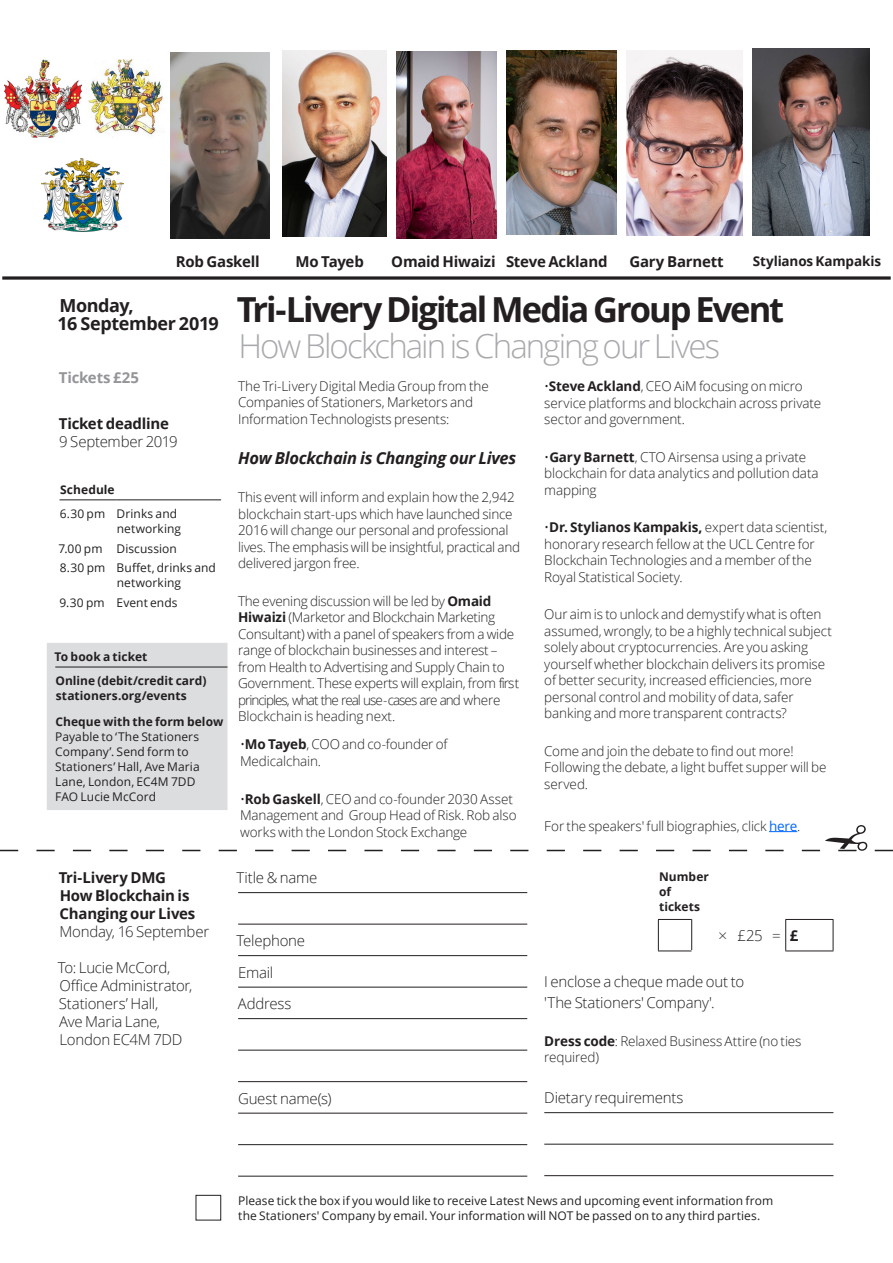
<style>
.page{position:relative;width:893px;height:1263px;background:#fff}
.page>*{position:absolute;margin:0;border:0;box-sizing:border-box;transform-origin:0 0}
.MAIN_HEADING{font:700 34.5px "Open Sans";letter-spacing:-.055em;color:#231f20}
.MAIN_SUB-HEAD{font:300 33px "Open Sans";letter-spacing:-.06em;color:#a8a9ad}
.DATE_TICKET_HEADING{font:700 18px "Open Sans";letter-spacing:-.02em;color:#231f20}
.TEXT_BOLD_INTRODUCTI{font:italic 700 16.5px "Open Sans";letter-spacing:-.015em;color:#231f20}
.DATE_TICKET_LIGHT{font:300 15px/18px "Open Sans";letter-spacing:-.015em;color:#231f20}
.FORM_TEXT{font:300 15px "Open Sans";letter-spacing:-.015em;color:#231f20}
.TEXT_LIGHT{font:300 15px/21px "Open Sans";letter-spacing:-.015em;color:#231f20}
.TEXT_BOLD_INTRODUCTI-2{font:700 15px "Open Sans";letter-spacing:-.015em;color:#231f20}
.DATE_TICKET_LIGHT-2{font:700 15px/18px "Open Sans";letter-spacing:-.015em;color:#231f20}
.DATE_TICKET_HEADING-2{font:700 15px "Open Sans";letter-spacing:-.015em;color:#231f20}
.DATE_TICKET_GREY_HEA{font:700 15px "Open Sans";letter-spacing:-.01em;color:#939598}
.TEXT_BOLD_INTRODUCTI-3{font:300 13.5px/16.5px "Open Sans";letter-spacing:-.01em;color:#231f20}
.TEXT_LIGHT-2{font:300 13.5px/16.5px "Open Sans";letter-spacing:-.01em;color:#231f20}
.TEXT_BOLD_INTRODUCTI-4{font:700 13.5px "Open Sans";letter-spacing:-.01em;color:#231f20}
.SCHEDULE_TEXT{font:12px/15px "Open Sans";letter-spacing:.005em;color:#231f20}
.SCHEDULE_BOLD{font:700 12px/15px "Open Sans";letter-spacing:.005em;color:#231f20}
.s1{font-weight:700}
.s2{font-weight:400;color:#06f}
</style>
<div class="page">
<img style="left:41px;top:159px;width:82px;height:73px">
<svg style="left:2px;top:276px;width:889px;height:4px;background:#4d4a4a"></svg>
<hr style="left:60px;top:499px;width:56px;height:1px;background:#231f20">
<hr style="left:116px;top:499px;width:105px;height:1px;background:#231f20">
<div style="left:47px;top:643px;width:180px;height:167px;background:#dcdddf"></div>
<hr style="left:55px;top:667px;width:172px;height:1px;background:#231f20">
<svg style="left:0;top:825px;width:893px;height:26px"></svg>
<div style="left:196px;top:1195px;width:25px;height:25px;border:1px solid #231f20"></div>
<hr style="left:238px;top:892px;width:289px;height:1px;background:#231f20">
<hr style="left:238px;top:924px;width:289px;height:1px;background:#231f20">
<hr style="left:238px;top:955px;width:289px;height:1px;background:#231f20">
<hr style="left:238px;top:987px;width:289px;height:1px;background:#231f20">
<hr style="left:238px;top:1018px;width:289px;height:1px;background:#231f20">
<hr style="left:238px;top:1050px;width:289px;height:1px;background:#231f20">
<hr style="left:238px;top:1081px;width:289px;height:1px;background:#231f20">
<hr style="left:238px;top:1113px;width:289px;height:1px;background:#231f20">
<hr style="left:238px;top:1144px;width:289px;height:1px;background:#231f20">
<hr style="left:238px;top:1176px;width:289px;height:1px;background:#231f20">
<hr style="left:544px;top:1112px;width:289px;height:1px;background:#231f20">
<hr style="left:544px;top:1144px;width:289px;height:1px;background:#231f20">
<hr style="left:544px;top:1175px;width:289px;height:1px;background:#231f20">
<hr style="left:785px;top:919px;width:48px;height:1px;background:#231f20">
<hr style="left:785px;top:920px;width:1px;height:30px;background:#231f20">
<hr style="left:833px;top:920px;width:1px;height:30px;background:#231f20">
<hr style="left:785px;top:950px;width:48px;height:1px;background:#231f20">
<hr style="left:658px;top:919px;width:33px;height:1px;background:#231f20">
<hr style="left:658px;top:920px;width:1px;height:30px;background:#231f20">
<hr style="left:691px;top:919px;width:1px;height:31px;background:#231f20">
<hr style="left:658px;top:950px;width:33px;height:1px;background:#231f20">
<img style="left:170px;top:53px;width:99px;height:185px">
<img style="left:282px;top:51px;width:105px;height:185px">
<img style="left:397px;top:52px;width:99px;height:186px">
<img style="left:506px;top:51px;width:111px;height:183px">
<img style="left:626px;top:50px;width:117px;height:185px">
<img style="left:753px;top:49px;width:116px;height:186px">
<img style="left:4px;top:60px;width:159px;height:78px">
<p class="TEXT_BOLD_INTRODUCTI-2" style="left:176px;top:251px;width:85px">Rob Gaskell</p>
<p class="TEXT_BOLD_INTRODUCTI-2" style="left:296px;top:251px;width:70px">Mo Tayeb</p>
<p class="TEXT_BOLD_INTRODUCTI-2" style="left:391px;top:251px;width:106px">Omaid Hiwaizi</p>
<p class="TEXT_BOLD_INTRODUCTI-2" style="left:506px;top:251px;width:103px">Steve Ackland</p>
<p class="TEXT_BOLD_INTRODUCTI-2" style="left:629px;top:251px;width:96px">Gary Barnett</p>
<p class="TEXT_BOLD_INTRODUCTI-4" style="left:753px;top:252px;width:130px">Stylianos Kampakis</p>
<p class="DATE_TICKET_HEADING" style="left:59px;top:292px;width:76px">Monday,</p>
<p class="DATE_TICKET_HEADING" style="left:58px;top:310px;width:163px">16 September 2019</p>
<p class="DATE_TICKET_GREY_HEA" style="left:59px;top:367px;width:82px">Tickets £25</p>
<p class="DATE_TICKET_HEADING-2" style="left:59px;top:413px;width:112px">Ticket deadline</p>
<p class="DATE_TICKET_LIGHT" style="left:59px;top:432px;width:120px">9 September 2019</p>
<p class="SCHEDULE_BOLD" style="left:60px;top:482px;width:56px">Schedule</p>
<p class="SCHEDULE_TEXT" style="left:60px;top:506px;width:47px">6.30 pm</p>
<p class="SCHEDULE_TEXT" style="left:117px;top:506px;width:66px">Drinks and networking</p>
<p class="SCHEDULE_TEXT" style="left:58px;top:540px;width:46px">7.00 pm</p>
<p class="SCHEDULE_TEXT" style="left:117px;top:540px;width:62px">Discussion</p>
<p class="SCHEDULE_TEXT" style="left:60px;top:560px;width:47px">8.30 pm</p>
<p class="SCHEDULE_TEXT" style="left:117px;top:560px;width:101px">Buffet, drinks and networking</p>
<p class="SCHEDULE_TEXT" style="left:60px;top:595px;width:47px">9.30 pm</p>
<p class="SCHEDULE_TEXT" style="left:117px;top:595px;width:63px">Event ends</p>
<p class="SCHEDULE_BOLD" style="left:55px;top:649px;width:94px">To book a ticket</p>
<p class="SCHEDULE_BOLD" style="left:55px;top:673px;width:153px">Online (debit/credit card)</p>
<p class="SCHEDULE_BOLD" style="left:56px;top:688px;width:132px">stationers.org/events</p>
<p class="SCHEDULE_BOLD" style="left:55px;top:714px;width:169px">Cheque with the form below</p>
<p class="SCHEDULE_TEXT" style="left:55px;top:729px;width:146px">Payable to ‘The Stationers<br>Company’. Send form to<br>Stationers’ Hall, Ave Maria<br>Lane, London, EC4M 7DD<br>FAO Lucie McCord</p>
<p class="DATE_TICKET_LIGHT-2" style="left:59px;top:868px;width:109px">Tri-Livery DMG</p>
<p class="DATE_TICKET_LIGHT-2" style="left:60px;top:886px;width:137px">How Blockchain is<br>Changing our Lives</p>
<p class="DATE_TICKET_LIGHT" style="left:60px;top:922px;width:151px">Monday, 16 September</p>
<p class="DATE_TICKET_LIGHT" style="left:58px;top:958px;width:136px">To: Lucie McCord,<br>Office Administrator,<br>Stationers’ Hall,<br>Ave Maria Lane,<br>London EC4M 7DD</p>
<p class="MAIN_HEADING" style="left:237px;top:285px;width:549px">Tri-Livery Digital Media Group Event</p>
<p class="MAIN_SUB-HEAD" style="left:238px;top:323px;width:483px">How Blockchain is Changing our Lives</p>
<p class="TEXT_BOLD_INTRODUCTI-3" style="left:238px;top:377px;width:252px">The Tri-Livery Digital Media Group from the<br>Companies of Stationers, Marketors and<br>Information Technologists presents:</p>
<p class="TEXT_BOLD_INTRODUCTI" style="left:238px;top:446px;width:280px">How Blockchain is Changing our Lives</p>
<p class="TEXT_BOLD_INTRODUCTI-3" style="left:238px;top:489px;width:284px">This event will inform and explain how the 2,942 blockchain start-ups which have launched since 2016 will change our personal and professional lives. The emphasis will be insightful, practical and delivered jargon free.</p>
<p class="TEXT_BOLD_INTRODUCTI-3" style="left:238px;top:592px;width:283px">The evening discussion will be led by <span class="s1">Omaid Hiwaizi</span> (Marketor and Blockchain Marketing Consultant) with a panel of speakers from a wide range of blockchain businesses and interest – from Health to Advertising and Supply Chain to Government. These experts will explain, from first principles, what the real use-cases are and where Blockchain is heading next.</p>
<p class="TEXT_BOLD_INTRODUCTI-3" style="left:240px;top:736px;width:209px">•<span class="s1">Mo Tayeb</span>, COO and co-founder of<br>Medicalchain.</p>
<p class="TEXT_BOLD_INTRODUCTI-3" style="left:240px;top:790px;width:278px">•<span class="s1">Rob Gaskell</span>, CEO and co-founder 2030 Asset<br>Management and Group Head of Risk. Rob also works with the London Stock Exchange</p>
<p class="TEXT_BOLD_INTRODUCTI-3" style="left:544px;top:378px;width:278px">•<span class="s1">Steve Ackland</span>, CEO AiM focusing on micro service platforms and blockchain across private sector and government.</p>
<p class="TEXT_BOLD_INTRODUCTI-3" style="left:544px;top:448px;width:276px">•<span class="s1">Gary Barnett</span>, CTO Airsensa using a private blockchain for data analytics and pollution data mapping</p>
<p class="TEXT_BOLD_INTRODUCTI-3" style="left:544px;top:518px;width:285px">•<span class="s1">Dr. Stylianos Kampakis,</span> expert data scientist, honorary research fellow at the UCL Centre for Blockchain Technologies and a member of the Royal Statistical Society.</p>
<p class="TEXT_BOLD_INTRODUCTI-3" style="left:544px;top:605px;width:289px">Our aim is to unlock and demystify what is often assumed, wrongly, to be a highly technical subject solely about cryptocurrencies. Are you asking yourself whether blockchain delivers its promise of better security, increased efficiencies, more personal control and mobility of data, safer banking and more transparent contracts?</p>
<p class="TEXT_BOLD_INTRODUCTI-3" style="left:544px;top:742px;width:284px">Come and join the debate to find out more!<br>Following the debate, a light buffet supper will be served.</p>
<p class="TEXT_LIGHT-2" style="left:544px;top:817px;width:258px">For the speakers' full biographies, click <span class="s2">here</span>.</p>
<p class="FORM_TEXT" style="left:237px;top:867px;width:82px">Title &amp; name</p>
<p class="FORM_TEXT" style="left:237px;top:930px;width:70px">Telephone</p>
<p class="FORM_TEXT" style="left:238px;top:962px;width:37px">Email</p>
<p class="FORM_TEXT" style="left:238px;top:993px;width:55px">Address</p>
<p class="SCHEDULE_BOLD" style="left:659px;top:869px;width:51px">Number of tickets</p>
<p class="TEXT_LIGHT" style="left:718px;top:924px;width:10px">×</p>
<p class="TEXT_LIGHT" style="left:737px;top:924px;width:27px">£25</p>
<p class="TEXT_LIGHT" style="left:772px;top:924px;width:10px">=</p>
<p class="TEXT_BOLD_INTRODUCTI-2" style="left:790px;top:925px;width:10px">£</p>
<p class="TEXT_LIGHT" style="left:544px;top:971px;width:201px">I enclose a cheque made out to 'The Stationers' Company'.</p>
<p class="TEXT_LIGHT-2" style="left:544px;top:1032px;width:259px"><span class="s1">Dress code</span>: Relaxed Business Attire (no ties required)</p>
<p class="FORM_TEXT" style="left:238px;top:1088px;width:95px">Guest name(s)</p>
<p class="FORM_TEXT" style="left:544px;top:1087px;width:141px">Dietary requirements</p>
<p class="SCHEDULE_TEXT" style="left:238px;top:1193px;width:537px">Please tick the box if you would like to receive Latest News and upcoming event information from the Stationers' Company by email. Your information will NOT be passed on to any third parties.</p>
</div>
